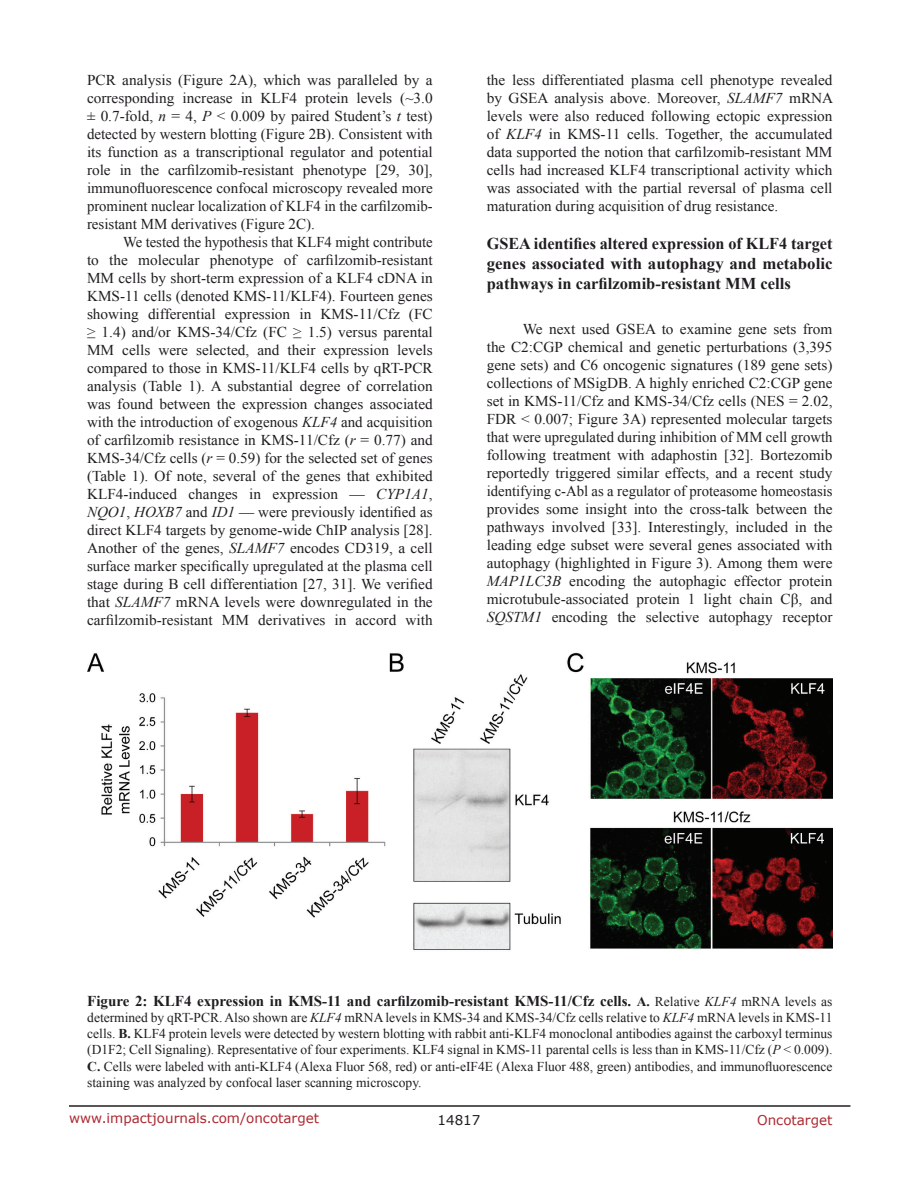
<style>
.page{position:relative;width:918px;height:1188px;background:#fff}
.page>*{position:absolute;margin:0;border:0;box-sizing:border-box;transform-origin:0 0}
.t1{font:700 16.5px/19.8px "Times New Roman";color:#201d20;text-align:justify}
.t2{font:15px/18px "Times New Roman";color:#201d20;text-align:justify}
.t3{font:700 15px "Times New Roman";color:#201d20}
.t4{font:13.5px/16.2px "Times New Roman";color:#201d20;text-align:justify}
.t5{font:13.5px "Verdana";color:#ac2830}
.t6{font:13.5px "Verdana";color:#201d20}
.s1{font-style:italic}
.s2{font-size:13.5px}
.s3{font-weight:400;font-size:13.5px}
.s4{font-weight:400;font-style:italic;font-size:13.5px}
.s5{font-weight:700}
</style>
<div class="page">
<hr style="left:69px;top:1105px;width:781px;height:2px;background:#231f20">
<img style="left:87px;top:652px;width:745px;height:298px">
<p class="t2" style="left:87px;top:71px;width:347px">PCR analysis (Figure 2A), which was paralleled by a corresponding increase in KLF4 protein levels (~3.0 ± 0.7-fold, <span class="s1">n</span> = 4, <span class="s1">P</span> &lt; 0.009 by paired Student’s <span class="s1">t</span> test) detected by western blotting (Figure 2B). Consistent with its function as a transcriptional regulator and potential role in the carfilzomib-resistant phenotype [29, 30], immunofluorescence confocal microscopy revealed more prominent nuclear localization of KLF4 in the carfilzomib&shy;resistant MM derivatives (Figure 2C).</p>
<p class="t2" style="left:87px;top:233px;width:347px;text-indent:36px">We tested the hypothesis that KLF4 might contribute to the molecular phenotype of carfilzomib-resistant MM cells by short-term expression of a KLF4 cDNA in KMS-11 cells (denoted KMS-11/KLF4). Fourteen genes showing differential expression in KMS-11/Cfz (FC ≥ 1.4) and/or KMS-34/Cfz (FC ≥ 1.5) versus parental MM cells were selected, and their expression levels compared to those in KMS-11/KLF4 cells by qRT-PCR analysis (Table 1). A substantial degree of correlation was found between the expression changes associated with the introduction of exogenous <span class="s1">KLF4</span> and acquisition of carfilzomib resistance in KMS-11/Cfz (<span class="s1">r</span> = 0.77) and KMS-34/Cfz cells (<span class="s1">r</span> = 0.59) for the selected set of genes (Table 1). Of note, several of the genes that exhibited KLF4-induced changes in expression — <span class="s1">CYP1A1</span>, <span class="s1">NQO1</span>, <span class="s1">HOXB7</span> and <span class="s1">ID1</span> — were previously identified as direct KLF4 targets by genome-wide ChIP analysis [28].<br>Another of the genes, <span class="s1">SLAMF7</span> encodes CD319, a cell surface marker specifically upregulated at the plasma cell stage during B cell differentiation [27, 31]. We verified that <span class="s1">SLAMF7</span> mRNA levels were downregulated in the carfilzomib-resistant MM derivatives in accord with</p>
<p class="t2" style="left:487px;top:71px;width:348px">the less differentiated plasma cell phenotype revealed by GSEA analysis above. Moreover, <span class="s1">SLAMF7</span> mRNA levels were also reduced following ectopic expression of <span class="s1">KLF4</span> in KMS-11 cells. Together, the accumulated data supported the notion that carfilzomib-resistant MM cells had increased KLF4 transcriptional activity which was associated with the partial reversal of plasma cell maturation during acquisition of drug resistance.</p>
<p class="t1" style="left:487px;top:233px;width:347px">GSEA identifies altered expression of KLF4 target genes associated with autophagy and metabolic pathways in carfilzomib-resistant MM cells</p>
<p class="t2" style="left:487px;top:320px;width:347px;text-indent:36px">We next used GSEA to examine gene sets from the C2:CGP chemical and genetic perturbations (3,395 gene sets) and C6 oncogenic signatures (189 gene sets) collections of MSigDB. A highly enriched C2:CGP gene set in KMS-11/Cfz and KMS-34/Cfz cells (NES = 2.02, FDR &lt; 0.007; Figure 3A) represented molecular targets that were upregulated during inhibition of MM cell growth following treatment with adaphostin [32]. Bortezomib reportedly triggered similar effects, and a recent study identifying c-Abl as a regulator of proteasome homeostasis provides some insight into the cross-talk between the pathways involved [33]. Interestingly, included in the leading edge subset were several genes associated with autophagy (highlighted in Figure 3). Among them were <span class="s1">MAP1LC3B</span> encoding the autophagic effector protein microtubule-associated protein 1 light chain Cβ, and <span class="s1">SQSTM1</span> encoding the selective autophagy receptor</p>
<p class="t3" style="left:87px;top:990px;width:747px">Figure 2: KLF4 expression in KMS-11 and carfilzomib-resistant KMS-11/Cfz cells. <span class="s2">A.</span> <span class="s3">Relative</span> <span class="s4">KLF4</span> <span class="s3">mRNA levels as</span></p>
<p class="t4" style="left:87px;top:1009px;width:747px">determined by qRT-PCR. Also shown are <span class="s1">KLF4</span> mRNA levels in KMS-34 and KMS-34/Cfz cells relative to <span class="s1">KLF4</span> mRNA levels in KMS-11 cells. <span class="s5">B.</span> KLF4 protein levels were detected by western blotting with rabbit anti-KLF4 monoclonal antibodies against the carboxyl terminus (D1F2; Cell Signaling). Representative of four experiments. KLF4 signal in KMS-11 parental cells is less than in KMS-11/Cfz (<span class="s1">P</span> &lt; 0.009).<br><span class="s5">C.</span> Cells were labeled with anti-KLF4 (Alexa Fluor 568, red) or anti-eIF4E (Alexa Fluor 488, green) antibodies, and immunofluorescence staining was analyzed by confocal laser scanning microscopy.</p>
<p class="t5" style="left:69px;top:1109px;width:252px">www.impactjournals.com/oncotarget</p>
<p class="t6" style="left:438px;top:1111px;width:44px">14817</p>
<p class="t5" style="left:757px;top:1111px;width:77px">Oncotarget</p>
</div>
